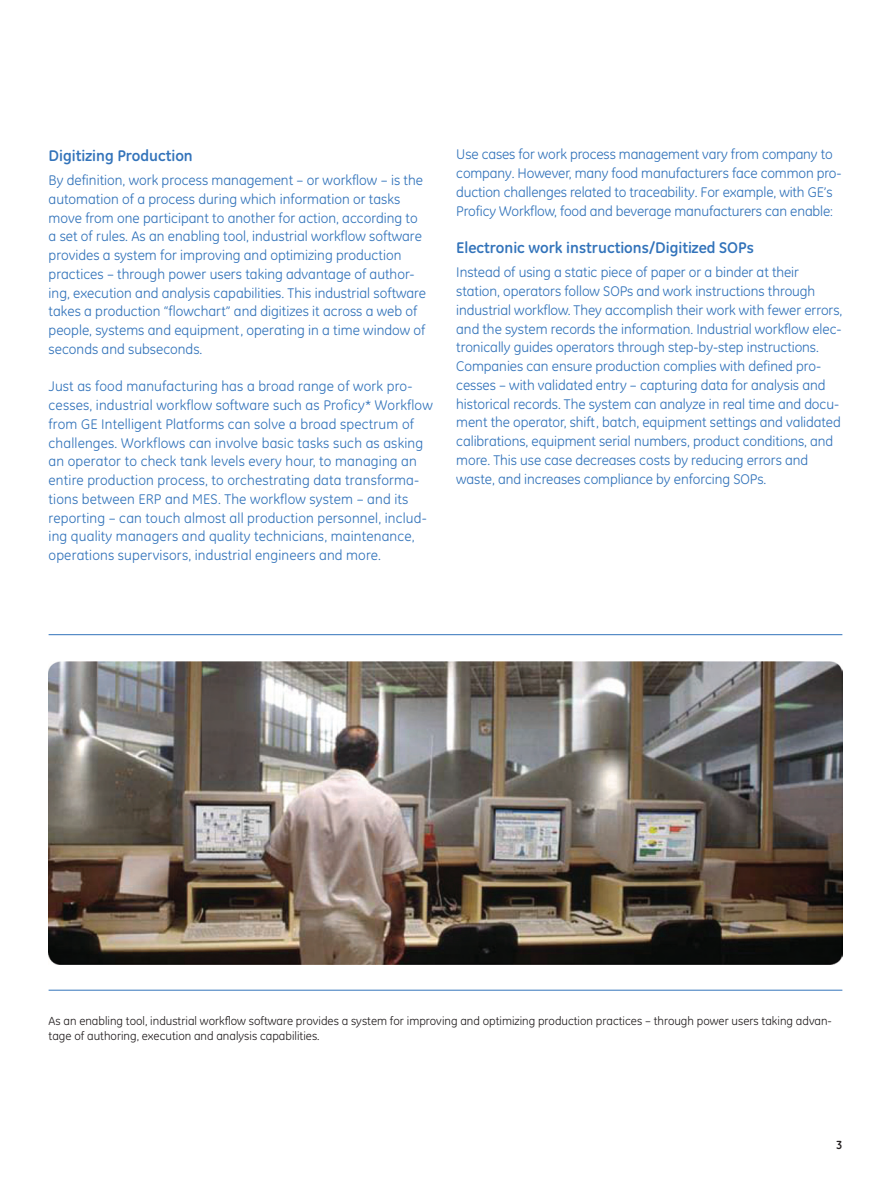
<style>
.page{position:relative;width:891px;height:1188px;background:#fff}
.page>*{position:absolute;margin:0;border:0;box-sizing:border-box;transform-origin:0 0}
.t1{font:700 15.75px "GE Inspira";color:#3273ba}
.t2{font:14.25px/18.8px "GE Inspira";color:#3273ba}
.t3{font:12px/15px "GE Inspira";color:#231f20}
.t4{font:700 12px "GE Inspira";color:#231f20}
</style>
<div class="page">
<img style="left:49px;top:662px;width:793px;height:302px">
<hr style="left:49px;top:634px;width:793px;height:1px;background:#3273ba">
<hr style="left:49px;top:990px;width:793px;height:1px;background:#3273ba">
<p class="t1" style="left:49px;top:145px;width:146px">Digitizing Production</p>
<p class="t2" style="left:49px;top:171px;width:379px">By definition, work process management – or workflow – is the automation of a process during which information or tasks move from one participant to another for action, according to a set of rules. As an enabling tool, industrial workflow software provides a system for improving and optimizing production practices – through power users taking advantage of author&shy;ing, execution and analysis capabilities. This industrial software takes a production “flowchart” and digitizes it across a web of people, systems and equipment, operating in a time window of seconds and subseconds.</p>
<p class="t2" style="left:49px;top:377px;width:386px">Just as food manufacturing has a broad range of work pro&shy;cesses, industrial workflow software such as Proficy* Workflow from GE Intelligent Platforms can solve a broad spectrum of challenges. Workflows can involve basic tasks such as asking an operator to check tank levels every hour, to managing an entire production process, to orchestrating data transforma&shy;tions between ERP and MES. The workflow system – and its reporting – can touch almost all production personnel, includ&shy;ing quality managers and quality technicians, maintenance, operations supervisors, industrial engineers and more.</p>
<p class="t2" style="left:456px;top:145px;width:387px">Use cases for work process management vary from company to company. However, many food manufacturers face common pro&shy;duction challenges related to traceability. For example, with GE’s Proficy Workflow, food and beverage manufacturers can enable:</p>
<p class="t1" style="left:456px;top:238px;width:299px">Electronic work instructions/Digitized SOPs</p>
<p class="t2" style="left:456px;top:263px;width:388px">Instead of using a static piece of paper or a binder at their station, operators follow SOPs and work instructions through industrial workflow. They accomplish their work with fewer errors, and the system records the information. Industrial workflow elec&shy;tronically guides operators through step-by-step instructions.<br>Companies can ensure production complies with defined pro&shy;cesses – with validated entry – capturing data for analysis and historical records. The system can analyze in real time and docu&shy;ment the operator, shift, batch, equipment settings and validated calibrations, equipment serial numbers, product conditions, and more. This use case decreases costs by reducing errors and waste, and increases compliance by enforcing SOPs.</p>
<p class="t3" style="left:49px;top:1014px;width:785px">As an enabling tool, industrial workflow software provides a system for improving and optimizing production practices – through power users taking advan&shy;tage of authoring, execution and analysis capabilities.</p>
<p class="t4" style="left:836px;top:1137px;width:8px">3</p>
</div>
